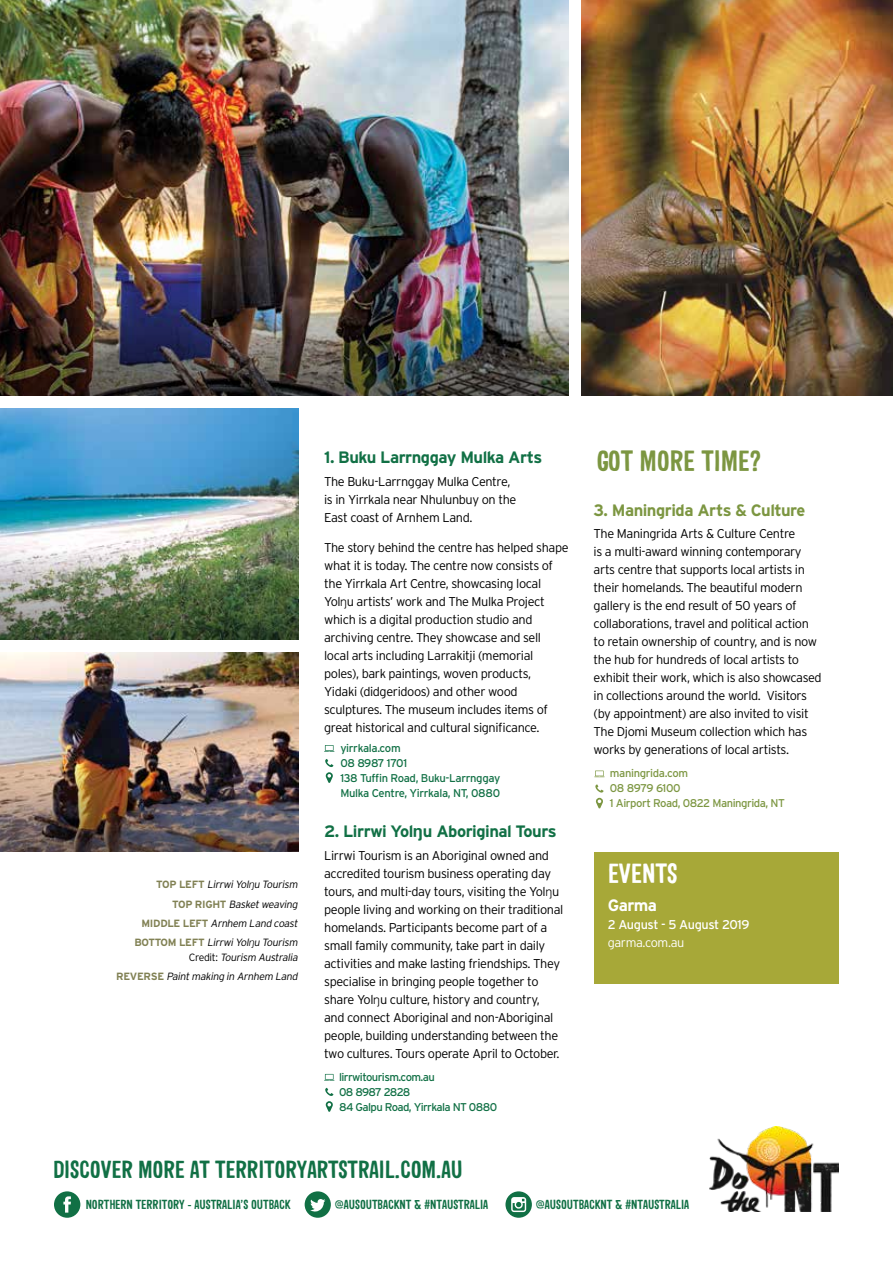
<style>
.page{position:relative;width:893px;height:1263px;background:#fff}
.page>*{position:absolute;margin:0;border:0;box-sizing:border-box;transform-origin:0 0}
.t1{font:700 28.5px "Sini";color:#7c9641}
.t2{font:700 27px "Sini";color:#fff}
.t3{font:700 24px "Sini";color:#117045}
.t4{font:700 16.5px "Interstate";letter-spacing:-.03em;color:#117045}
.t5{font:700 16.5px "Interstate";letter-spacing:-.03em;color:#7c9641}
.t6{font:700 16.5px "Interstate";letter-spacing:-.03em;color:#fff}
.t7{font:300 12.75px/18px "Interstate";letter-spacing:-.03em;color:#000}
.t8{font:700 12.75px "Sini";color:#117045}
.t9{font:12.75px "Interstate";letter-spacing:-.03em;color:#fff}
.t10{font:300 12.75px "Interstate";letter-spacing:-.03em;color:#fff}
.t11{font:11.25px/15px "Interstate";letter-spacing:-.03em;color:#117045}
.t12{font:11.25px/15px "Interstate";letter-spacing:-.05em;color:#117045}
.t13{font:11.25px/15px "Interstate";letter-spacing:-.04em;color:#7c9641}
.t14{font:italic 300 10.5px/19.2px "Interstate";color:#000;text-align:right}
.s1{font-weight:700;font-style:normal;color:#818154}
.s2{font-family:"Helvetica Neue"}
.s3{font-style:normal}
.s4{font-family:"Helvetica";font-size:12.45px}
.s5{font-family:"Helvetica"}
</style>
<div class="page">
<img style="left:0;top:0;width:569px;height:293px">
<img style="left:582px;top:0;width:311px;height:395px">
<img style="left:0;top:409px;width:299px;height:128px">
<img style="left:0;top:653px;width:299px;height:97px">
<img style="left:709px;top:1127px;width:130px;height:84px">
<svg style="left:54px;top:1191px;width:26px;height:27px"></svg>
<svg style="left:305px;top:1191px;width:26px;height:27px"></svg>
<svg style="left:505px;top:1191px;width:27px;height:27px"></svg>
<div style="left:594px;top:852px;width:245px;height:131px;background:#a7a838"></div>
<svg style="left:325px;top:759px;width:8px;height:24px"></svg>
<svg style="left:324px;top:745px;width:10px;height:7px"></svg>
<svg style="left:325px;top:1088px;width:8px;height:24px"></svg>
<svg style="left:324px;top:1074px;width:10px;height:7px"></svg>
<svg style="left:595px;top:784px;width:8px;height:25px"></svg>
<svg style="left:594px;top:770px;width:11px;height:7px"></svg>
<img style="left:0;top:293px;width:569px;height:102px">
<img style="left:0;top:537px;width:299px;height:102px">
<img style="left:0;top:750px;width:299px;height:102px">
<p class="t14" style="left:134px;top:875px;width:167px"><span class="s1">TO P L E F T</span> LirrwiYol<span class="s2">ŋ</span>u Tourism<br><span class="s1">T O P R I G H T</span> Basketweaving<br><span class="s1">M I D D L E L E FT</span> Arnhem Land coast<br><span class="s1">B OT TO M L E F T</span> LirrwiYol<span class="s2">ŋ</span>u Tourism</p>
<p class="t14" style="left:116px;top:948px;width:185px"><span class="s3">C r e d i t :</span> Tourism Australia<br><span class="s1">R E V E R S E</span> Paintmaking in Arnhem Land</p>
<p class="t4" style="left:324px;top:448px;width:220px">1. Buku Larrnggay Mulka Arts</p>
<p class="t7" style="left:324px;top:472px;width:194px">The Buku-Larrnggay Mulka Centre, is in Yirrkala near Nhulunbuy on the<br>East coast of Arnhem Land.</p>
<p class="t7" style="left:324px;top:539px;width:246px">The story behind the centre has helped shape what it is today. The centre now consists of the Yirrkala Art Centre, showcasing local Yol<span class="s4">ŋ</span>u artists’ work and The Mulka Project which is a digital production studio and archiving centre. They showcase and sell local arts including Larrakitji (memorial poles), bark paintings, woven products,<br>Yidaki (didgeridoos) and other wood sculptures. The museum includes items of great historical and cultural significance.</p>
<p class="t11" style="left:340px;top:740px;width:162px">yirrkala.com<br>08 8987 1701<br>138 Tuffin Road, Buku-Larrnggay<br>Mulka Centre, Yirrkala, NT, 0880</p>
<p class="t4" style="left:324px;top:822px;width:234px">2. Lirrwi Yol<span class="s5">ŋ</span>u Aboriginal Tours</p>
<p class="t7" style="left:324px;top:846px;width:241px">Lirrwi Tourism is an Aboriginal owned and accredited tourism business operating day tours, and multi-day tours, visiting the Yol<span class="s4">ŋ</span>u people living and working on their traditional homelands. Participants become part of a small family community, take part in daily activities and make lasting friendships. They specialise in bringing people together to share Yol<span class="s4">ŋ</span>u culture, history and country, and connect Aboriginal and non-Aboriginal people, building understanding between the two cultures. Tours operate April to October.</p>
<p class="t12" style="left:339px;top:1069px;width:160px">lirrwitourism.com.au<br>08 8987 2828<br>84 Galpu Road, Yirrkala NT 0880</p>
<h1 class="t1" style="left:596px;top:443px;width:167px">GOT MORE TIME?</h1>
<p class="t5" style="left:594px;top:501px;width:213px">3. Maningrida Arts &amp; Culture</p>
<p class="t7" style="left:594px;top:524px;width:230px">The Maningrida Arts &amp; Culture Centre<br>is a multi-award winning contemporary arts centre that supports local artists in their homelands. The beautiful modern gallery is the end result of 50 years of collaborations, travel and political action to retain ownership of country, and is now the hub for hundreds of local artists to exhibit their work, which is also showcased in collections around the world. Visitors (by appointment) are also invited to visit The Djomi Museum collection which has works by generations of local artists.</p>
<p class="t13" style="left:610px;top:766px;width:177px">maningrida.com<br>08 8979 6100<br>1 Airport Road, 0822 Maningrida, NT</p>
<h2 class="t2" style="left:608px;top:856px;width:71px">EVENTS</h2>
<p class="t6" style="left:608px;top:896px;width:51px">Garma</p>
<p class="t9" style="left:608px;top:917px;width:144px">2 August - 5 August 2019</p>
<p class="t10" style="left:608px;top:935px;width:78px">garma.com.au</p>
<h3 class="t3" style="left:53px;top:1154px;width:411px">DISCOVER MORE AT TERRITORYARTSTRAIL.COM.AU</h3>
<p class="t8" style="left:86px;top:1197px;width:206px">NORTHERN TERRITORY - AUSTRALIA’S OUTBACK</p>
<p class="t8" style="left:335px;top:1197px;width:155px">@AUSOUTBACKNT &amp; #NTAUSTRALIA</p>
<p class="t8" style="left:536px;top:1197px;width:155px">@AUSOUTBACKNT &amp; #NTAUSTRALIA</p>
</div>
